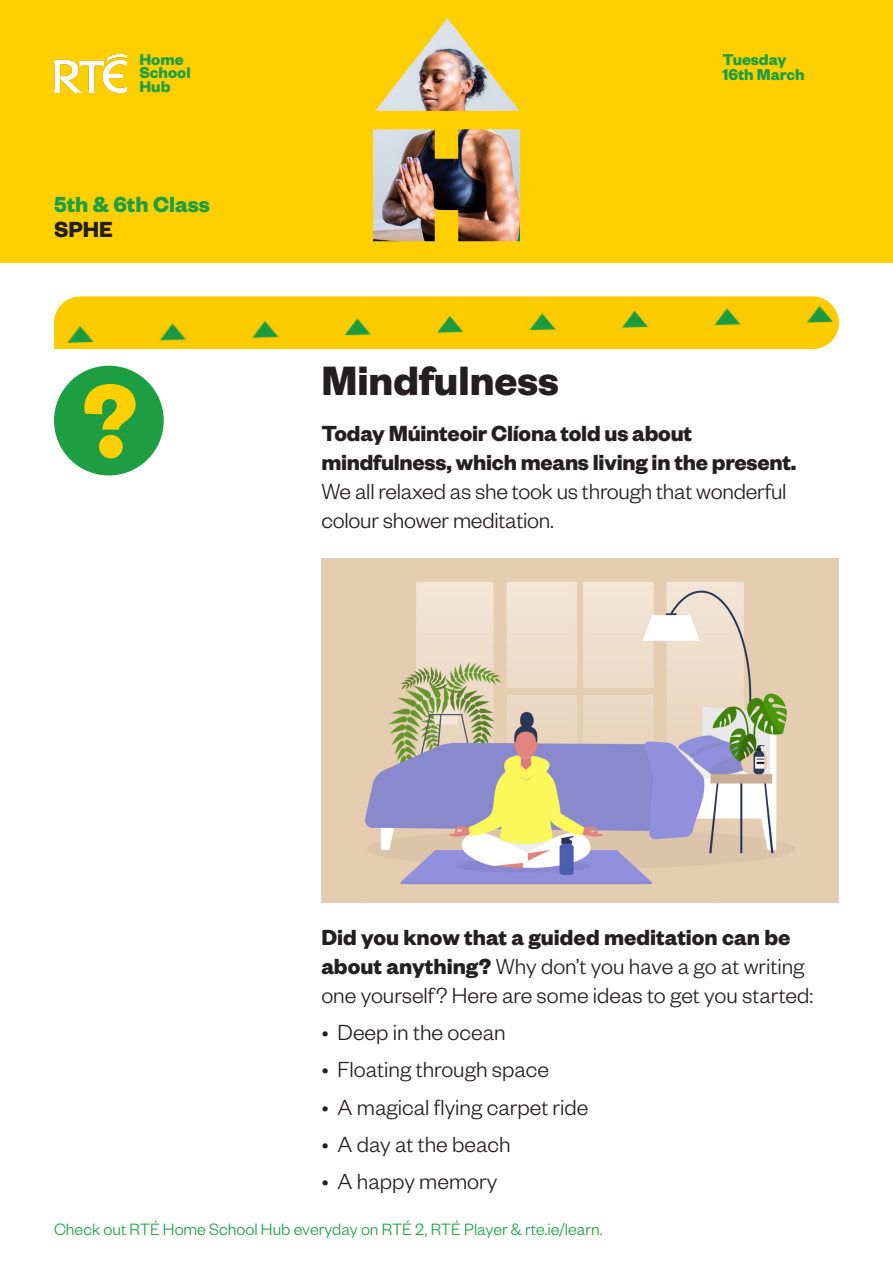
<style>
.page{position:relative;width:893px;height:1263px;background:#fff}
.page>*{position:absolute;margin:0;border:0;box-sizing:border-box;transform-origin:0 0}
.t1{font:700 45px "Founders Grotesk";color:#231f20}
.t2{font:300 24px/28.8px "Founders Grotesk";color:#231f20}
.t3{font:700 24px/28.8px "Founders Grotesk";letter-spacing:-.01em;color:#231f20}
.t4{font:700 24px/25.5px "Founders Grotesk";color:#1f9e42}
.t5{font:300 18px "Founders Grotesk";color:#1d9e42}
.t6{font:700 17.25px/14.7px "Founders Grotesk";color:#1d9e42}
.t7{font:700 17.25px/13.5px "Founders Grotesk";color:#1f9e42}
.s1{color:#231f20}
.s2{font-weight:300}
.s3{font-weight:700}
</style>
<div class="page">
<div style="left:0;top:0;width:893px;height:262px;background:#ffcf00"></div>
<img style="left:54px;top:54px;width:72px;height:38px">
<img style="left:373px;top:18px;width:147px;height:223px">
<img style="left:54px;top:296px;width:785px;height:53px">
<div style="left:54px;top:366px;width:110px;height:109px;background:#1d9e42;border-radius:50%"></div>
<svg style="left:84px;top:384px;width:52px;height:46px"></svg>
<div style="left:99px;top:435px;width:24px;height:23px;background:#ffcf00;border-radius:50%"></div>
<img style="left:321px;top:558px;width:518px;height:344px">
<p class="t7" style="left:139px;top:52px;width:53px">Home<br>School<br>Hub</p>
<p class="t4" style="left:54px;top:190px;width:157px">5th &amp; 6th Class<br><span class="s1">SPHE</span></p>
<p class="t1" style="left:321px;top:352px;width:239px">Mindfulness</p>
<p class="t6" style="left:722px;top:51px;width:84px">Tuesday<br>16th March</p>
<p class="t3" style="left:321px;top:418px;width:477px">Today Múinteoir Clíona told us about mindfulness, which means living in the present.<br><span class="s2">We all relaxed as she took us through that wonderful colour shower meditation.</span></p>
<p class="t2" style="left:321px;top:922px;width:493px"><span class="s3">Did you know that a guided meditation can be about anything?</span> Why don’t you have a go at writing one yourself? Here are some ideas to get you started:</p>
<p class="t2" style="left:321px;top:1017px;width:186px">• Deep in the ocean</p>
<p class="t2" style="left:321px;top:1054px;width:229px">• Floating through space</p>
<p class="t2" style="left:321px;top:1091px;width:269px">• A magical flying carpet ride</p>
<p class="t2" style="left:321px;top:1128px;width:191px">• A day at the beach</p>
<p class="t2" style="left:321px;top:1166px;width:178px">• A happy memory</p>
<p class="t5" style="left:54px;top:1219px;width:550px">Check out RTÉ Home School Hub everyday on RTÉ 2, RTÉ Player &amp; rte.ie/learn.</p>
</div>
